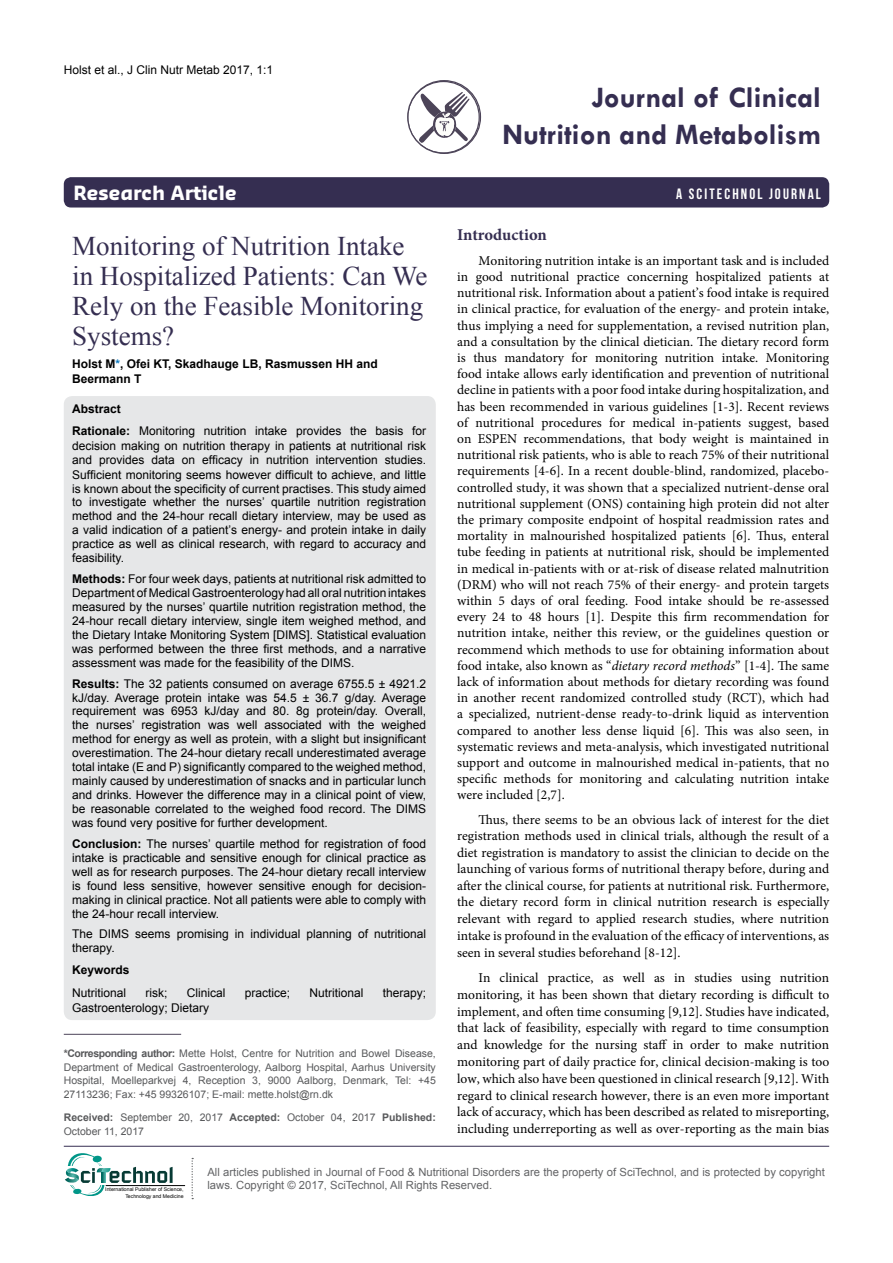
<style>
.page{position:relative;width:893px;height:1263px;background:#fff}
.page>*{position:absolute;margin:0;border:0;box-sizing:border-box;transform-origin:0 0}
.t1{font:700 30px/37.5px "Tw Cen";color:#352e51;text-align:right}
.t2{font:27px/30px "Times New Roman";color:#352e51}
.t3{font:700 19.2px "Sansa";color:#fff}
.t4{font:700 16.5px "Minion Pro";letter-spacing:-.005em;color:#352e51}
.t5{font:15px "Bebas Neue";letter-spacing:.14em;color:#fff}
.t6{font:13.5px/16.2px "Minion Pro";color:#000;text-align:justify}
.t7{font:12px/14px "Arial";color:#000;text-align:justify}
.t8{font:700 12px/14.4px "Arial";color:#000}
.t9{font:11.25px/13.5px "Arial";color:#636466}
.t10{font:10.5px/13.5px "Arial";color:#58595b;text-align:justify}
.t11{font:5.1px/6.1px "Arial";color:#000;text-align:right}
.s1{color:#0072bc}
.s2{font-weight:700}
.s3{font-style:italic}
</style>
<div class="page">
<div style="left:64px;top:177px;width:765px;height:30px;background:#352e51;border-radius:7px"></div>
<hr style="left:64px;top:1146px;width:765px;height:1px;background:#352e51">
<svg style="left:419px;top:92px;width:50px;height:51px"></svg>
<div style="left:407px;top:80px;width:74px;height:74px;border:1px solid #4c4458;border-radius:50%"></div>
<hr style="left:106px;top:1185px;width:79px;height:1px;background:#000">
<svg style="left:192px;top:1158px;width:1px;height:41px"></svg>
<svg style="left:65px;top:1153px;width:108px;height:43px"></svg>
<div style="left:64px;top:396px;width:372px;height:624px;background:#e6e7e8;border-radius:9px"></div>
<hr style="left:64px;top:1034px;width:117px;height:1px;background:#4c4458">
<p class="t7" style="left:64px;top:63px;width:211px">Holst et al., J Clin Nutr Metab 2017, 1:1</p>
<h1 class="t1" style="left:503px;top:78px;width:320px">Journal of Clinical<br>Nutrition and Metabolism</h1>
<h3 class="t3" style="left:74px;top:181px;width:165px">Research Article</h3>
<p class="t5" style="left:676px;top:186px;width:146px">A SCITECHNOL JOURNAL</p>
<h2 class="t2" style="left:72px;top:231px;width:357px">Monitoring of Nutrition Intake in Hospitalized Patients: Can We<br>Rely on the Feasible Monitoring<br>Systems?</h2>
<p class="t8" style="left:72px;top:357px;width:307px">Holst M<span class="s1">*</span>, Ofei KT, Skadhauge LB, Rasmussen HH and<br>Beermann T</p>
<p class="t7" style="left:72px;top:398px;width:355px;line-height:22px"><span class="s2">Abstract<br>Rationale:</span> Monitoring nutrition intake provides the basis for</p>
<p class="t7" style="left:72px;top:439px;width:355px">decision making on nutrition therapy in patients at nutritional risk and provides data on efficacy in nutrition intervention studies.<br>Sufficient monitoring seems however difficult to achieve, and little is known about the specificity of current practises. This study aimed to investigate whether the nurses’ quartile nutrition registration method and the 24-hour recall dietary interview, may be used as a valid indication of a patient’s energy- and protein intake in daily practice as well as clinical research, with regard to accuracy and feasibility.</p>
<p class="t7" style="left:72px;top:572px;width:355px"><span class="s2">Methods:</span> For four week days, patients at nutritional risk admitted to Department of Medical Gastroenterology had all oral nutrition intakes measured by the nurses’ quartile nutrition registration method, the 24-hour recall dietary interview, single item weighed method, and the Dietary Intake Monitoring System [DIMS]. Statistical evaluation was performed between the three first methods, and a narrative assessment was made for the feasibility of the DIMS.</p>
<p class="t7" style="left:72px;top:676px;width:356px"><span class="s2">Results:</span> The 32 patients consumed on average 6755.5 ± 4921.2 kJ/day. Average protein intake was 54.5 ± 36.7 g/day. Average requirement was 6953 kJ/day and 80. 8g protein/day. Overall, the nurses’ registration was well associated with the weighed method for energy as well as protein, with a slight but insignificant overestimation. The 24-hour dietary recall underestimated average total intake (E and P) significantly compared to the weighed method, mainly caused by underestimation of snacks and in particular lunch and drinks. However the difference may in a clinical point of view, be reasonable correlated to the weighed food record. The DIMS was found very positive for further development.</p>
<p class="t7" style="left:72px;top:837px;width:355px"><span class="s2">Conclusion:</span> The nurses’ quartile method for registration of food intake is practicable and sensitive enough for clinical practice as well as for research purposes. The 24-hour dietary recall interview is found less sensitive, however sensitive enough for decision&shy;making in clinical practice. Not all patients were able to comply with the 24-hour recall interview.</p>
<p class="t7" style="left:72px;top:927px;width:355px">The DIMS seems promising in individual planning of nutritional therapy.</p>
<p class="t8" style="left:72px;top:963px;width:59px">Keywords</p>
<p class="t7" style="left:72px;top:986px;width:56px">Nutritional</p>
<p class="t7" style="left:146px;top:986px;width:23px">risk;</p>
<p class="t7" style="left:187px;top:986px;width:40px">Clinical</p>
<p class="t7" style="left:245px;top:986px;width:47px">practice;</p>
<p class="t7" style="left:310px;top:986px;width:56px">Nutritional</p>
<p class="t7" style="left:383px;top:986px;width:45px">therapy;</p>
<p class="t7" style="left:72px;top:1001px;width:138px">Gastroenterology; Dietary</p>
<p class="t10" style="left:64px;top:1047px;width:374px"><span class="s2">*Corresponding author:</span> Mette Holst, Centre for Nutrition and Bowel Disease, Department of Medical Gastroenterology, Aalborg Hospital, Aarhus University Hospital, Moelleparkvej 4, Reception 3, 9000 Aalborg, Denmark, Tel: +45<br>27113236; Fax: +45 99326107; E-mail: mette.holst@rn.dk</p>
<p class="t10" style="left:64px;top:1110px;width:374px;line-height:14.4px"><span class="s2">Received:</span> September 20, 2017 <span class="s2">Accepted:</span> October 04, 2017 <span class="s2">Published:<br></span>October 11, 2017</p>
<p class="t4" style="left:457px;top:223px;width:91px">Introduction</p>
<p class="t6" style="left:457px;top:252px;width:374px;text-indent:21px">Monitoring nutrition intake is an important task and is included in good nutritional practice concerning hospitalized patients at nutritional risk. Information about a patient’s food intake is required in clinical practice, for evaluation of the energy- and protein intake, thus implying a need for supplementation, a revised nutrition plan, and a consultation by the clinical dietician. The dietary record form is thus mandatory for monitoring nutrition intake. Monitoring food intake allows early identification and prevention of nutritional decline in patients with a poor food intake during hospitalization, and has been recommended in various guidelines [1-3]. Recent reviews of nutritional procedures for medical in-patients suggest, based on ESPEN recommendations, that body weight is maintained in nutritional risk patients, who is able to reach 75% of their nutritional requirements [4-6]. In a recent double-blind, randomized, placebo&shy;controlled study, it was shown that a specialized nutrient-dense oral nutritional supplement (ONS) containing high protein did not alter the primary composite endpoint of hospital readmission rates and mortality in malnourished hospitalized patients [6]. Thus, enteral tube feeding in patients at nutritional risk, should be implemented in medical in-patients with or at-risk of disease related malnutrition (DRM) who will not reach 75% of their energy- and protein targets within 5 days of oral feeding. Food intake should be re-assessed every 24 to 48 hours [1]. Despite this firm recommendation for nutrition intake, neither this review, or the guidelines question or recommend which methods to use for obtaining information about food intake, also known as “<span class="s3">dietary record methods</span>” [1-4]. The same lack of information about methods for dietary recording was found in another recent randomized controlled study (RCT), which had a specialized, nutrient-dense ready-to-drink liquid as intervention compared to another less dense liquid [6]. This was also seen, in systematic reviews and meta-analysis, which investigated nutritional support and outcome in malnourished medical in-patients, that no specific methods for monitoring and calculating nutrition intake were included [2,7].</p>
<p class="t6" style="left:457px;top:812px;width:374px;text-indent:21px">Thus, there seems to be an obvious lack of interest for the diet registration methods used in clinical trials, although the result of a diet registration is mandatory to assist the clinician to decide on the launching of various forms of nutritional therapy before, during and after the clinical course, for patients at nutritional risk. Furthermore, the dietary record form in clinical nutrition research is especially relevant with regard to applied research studies, where nutrition intake is profound in the evaluation of the efficacy of interventions, as seen in several studies beforehand [8-12].</p>
<p class="t6" style="left:457px;top:969px;width:374px;line-height:16.8px;text-indent:21px">In clinical practice, as well as in studies using nutrition monitoring, it has been shown that dietary recording is difficult to implement, and often time consuming [9,12]. Studies have indicated, that lack of feasibility, especially with regard to time consumption and knowledge for the nursing staff in order to make nutrition monitoring part of daily practice for, clinical decision-making is too low, which also have been questioned in clinical research [9,12]. With regard to clinical research however, there is an even more important lack of accuracy, which has been described as related to misreporting, including underreporting as well as over-reporting as the main bias</p>
<p class="t11" style="left:105px;top:1186px;width:80px">International Publisher of Science,<br>Technology and Medicine</p>
<p class="t9" style="left:207px;top:1165px;width:619px">All articles published in Journal of Food &amp; Nutritional Disorders are the property of SciTechnol, and is protected by copyright laws. Copyright © 2017, SciTechnol, All Rights Reserved.</p>
</div>
